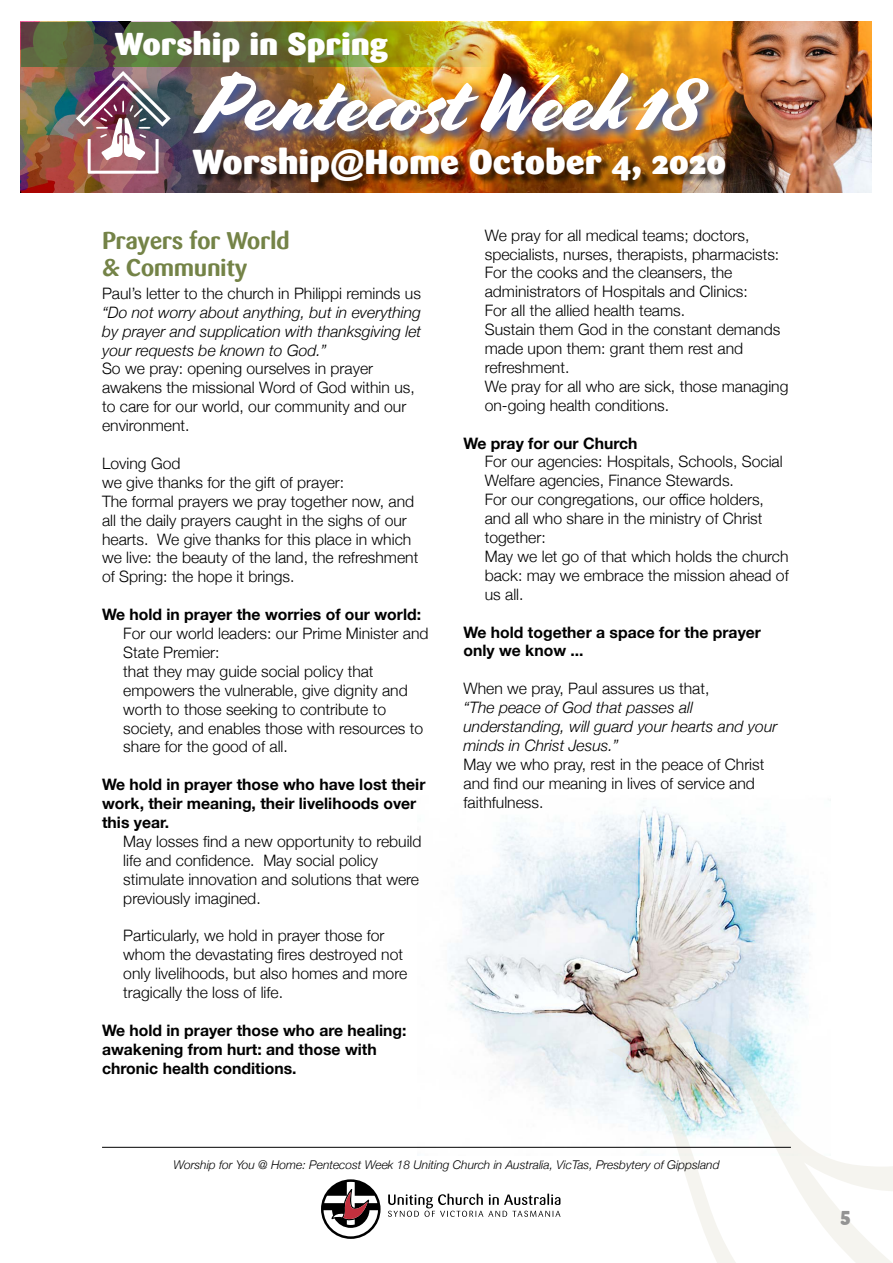
<style>
.page{position:relative;width:893px;height:1263px;background:#fff}
.page>*{position:absolute;margin:0;border:0;box-sizing:border-box;transform-origin:0 0}
.t1{font:81px "Cortado";letter-spacing:-.005em;color:#fff}
.t2{font:900 34.5px "Sari";color:#fff}
.t3{font:900 31.5px "Sari";color:#fff}
.t4{font:700 24px/27px "Sari";letter-spacing:-.02em;color:#748347}
.t5{font:900 19.5px "Sari";color:#939393}
.t6{font:300 15.75px/18.9px "Helvetica Neue";color:#000}
.t7{font:700 15.75px/18.9px "Helvetica Neue";color:#000}
.t8{font:italic 300 15.75px/18.9px "Helvetica Neue";color:#000;text-align:justify}
.t9{font:italic 300 12px "Helvetica Neue";color:#000}
</style>
<div class="page">
<img style="left:418px;top:800px;width:413px;height:347px">
<svg style="left:607px;top:1029px;width:286px;height:234px"></svg>
<svg style="left:388px;top:1194px;width:172px;height:23px"></svg>
<svg style="left:321px;top:1179px;width:60px;height:60px"></svg>
<hr style="left:102px;top:1147px;width:689px;height:1px;background:#000">
<img style="left:787px;top:22px;width:85px;height:170px">
<img style="left:478px;top:22px;width:309px;height:170px">
<img style="left:20px;top:22px;width:458px;height:170px">
<div style="left:194px;top:149px;width:542px;height:43px;background:#000;opacity:.65"></div>
<img style="left:191px;top:69px;width:533px;height:80px">
<img style="left:21px;top:23px;width:485px;height:44px">
<img style="left:76px;top:71px;width:95px;height:103px">
<h3 class="t3" style="left:115px;top:24px;width:275px">Worship in Spring</h3>
<h1 class="t1" style="left:200px;top:56px;width:501px">Pentecost Week 18</h1>
<h2 class="t2" style="left:192px;top:141px;width:536px">Worship@Home October 4, 2020</h2>
<h3 class="t4" style="left:102px;top:227px;width:189px">Prayers for World &amp; Community</h3>
<p class="t6" style="left:102px;top:283px;width:320px">Paul’s letter to the church in Philippi reminds us</p>
<p class="t8" style="left:102px;top:302px;width:321px">“Do not worry about anything, but in everything by prayer and supplication with thanksgiving let your requests be known to God.”</p>
<p class="t6" style="left:102px;top:358px;width:314px">So we pray: opening ourselves in prayer awakens the missional Word of God within us, to care for our world, our community and our environment.</p>
<p class="t6" style="left:102px;top:453px;width:318px">Loving God<br>we give thanks for the gift of prayer:<br>The formal prayers we pray together now, and all the daily prayers caught in the sighs of our hearts. We give thanks for this place in which we live: the beauty of the land, the refreshment of Spring: the hope it brings.</p>
<p class="t7" style="left:102px;top:605px;width:321px">We hold in prayer the worries of our world:</p>
<p class="t6" style="left:123px;top:623px;width:307px">For our world leaders: our Prime Minister and State Premier:<br>that they may guide social policy that empowers the vulnerable, give dignity and worth to those seeking to contribute to society, and enables those with resources to share for the good of all.</p>
<p class="t7" style="left:102px;top:776px;width:325px">We hold in prayer those who have lost their work, their meaning, their livelihoods over this year.</p>
<p class="t6" style="left:123px;top:831px;width:300px">May losses find a new opportunity to rebuild life and confidence. May social policy stimulate innovation and solutions that were previously imagined.</p>
<p class="t6" style="left:123px;top:925px;width:285px">Particularly, we hold in prayer those for whom the devastating fires destroyed not only livelihoods, but also homes and more tragically the loss of life.</p>
<p class="t7" style="left:102px;top:1021px;width:306px">We hold in prayer those who are healing: awakening from hurt: and those with chronic health conditions.</p>
<p class="t6" style="left:485px;top:224px;width:305px">We pray for all medical teams; doctors, specialists, nurses, therapists, pharmacists:<br>For the cooks and the cleansers, the administrators of Hospitals and Clinics:<br>For all the allied health teams.<br>Sustain them God in the constant demands made upon them: grant them rest and refreshment.<br>We pray for all who are sick, those managing on-going health conditions.</p>
<p class="t7" style="left:463px;top:434px;width:176px">We pray for our Church</p>
<p class="t6" style="left:485px;top:451px;width:306px">For our agencies: Hospitals, Schools, Social Welfare agencies, Finance Stewards.<br>For our congregations, our office holders, and all who share in the ministry of Christ together:<br>May we let go of that which holds the church back: may we embrace the mission ahead of us all.</p>
<p class="t7" style="left:463px;top:623px;width:299px">We hold together a space for the prayer only we know ...</p>
<p class="t6" style="left:463px;top:678px;width:247px">When we pray, Paul assures us that,</p>
<p class="t8" style="left:463px;top:697px;width:315px;text-align:left">“The peace of God that passes all understanding, will guard your hearts and your minds in Christ Jesus.”</p>
<p class="t6" style="left:463px;top:754px;width:302px">May we who pray, rest in the peace of Christ and find our meaning in lives of service and faithfulness.</p>
<p class="t9" style="left:173px;top:1155px;width:548px">Worship for You @ Home: Pentecost Week 18 Uniting Church in Australia, VicTas, Presbytery of Gippsland</p>
<p class="t5" style="left:840px;top:1202px;width:11px">5</p>
</div>
